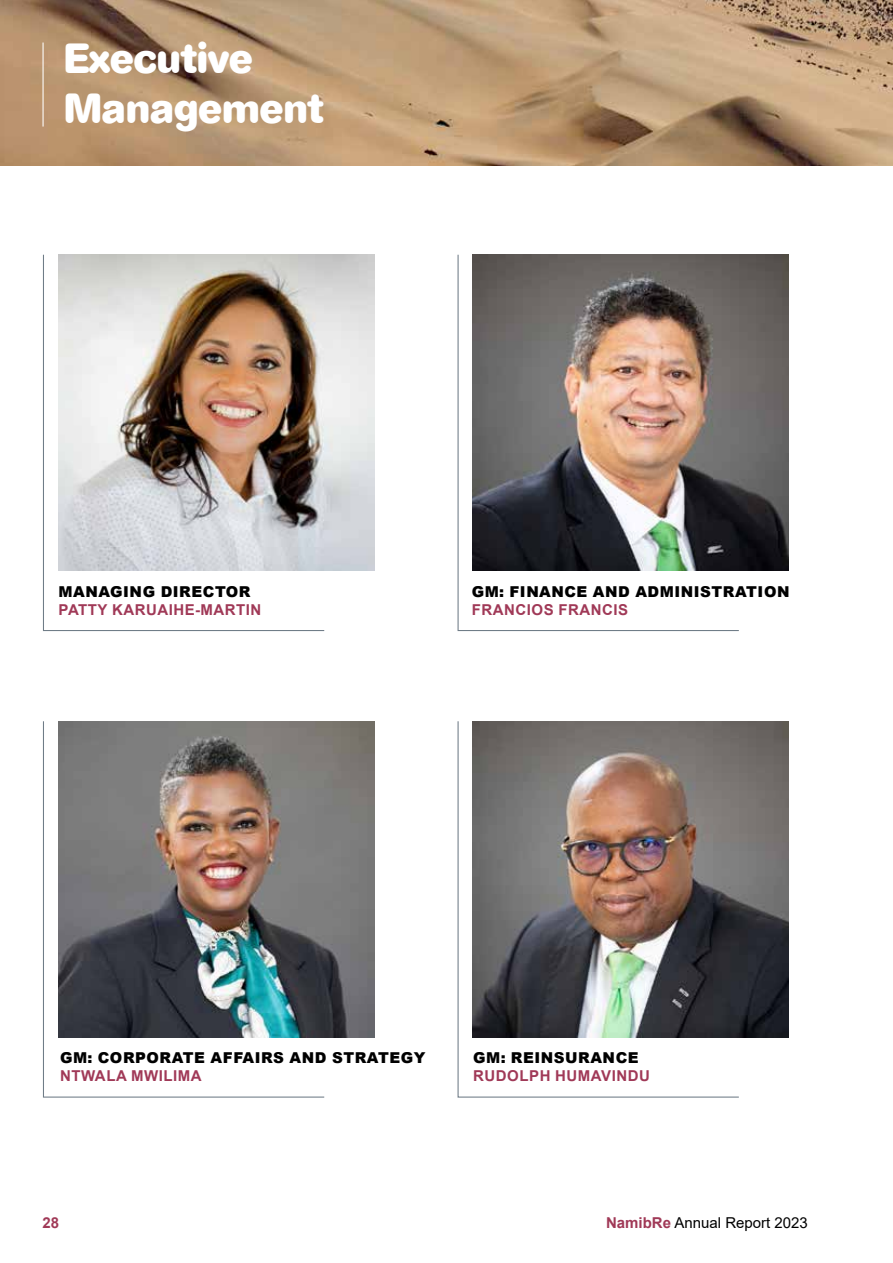
<style>
.page{position:relative;width:893px;height:1263px;background:#fff}
.page>*{position:absolute;margin:0;border:0;box-sizing:border-box;transform-origin:0 0}
.t1{font:700 42px/50.4px "AG Rounded";color:#fff}
.t2{font:900 15px "Arial";letter-spacing:.035em;color:#000}
.t3{font:700 15px "Arial";letter-spacing:.035em;color:#a03957}
.t4{font:15px "Arial";color:#000}
.s1{font-weight:700;color:#a03957}
</style>
<div class="page">
<img style="left:43px;top:254px;width:282px;height:378px">
<img style="left:740px;top:255px;width:49px;height:316px">
<img style="left:457px;top:254px;width:283px;height:378px">
<img style="left:325px;top:721px;width:49px;height:316px">
<img style="left:43px;top:721px;width:282px;height:377px">
<img style="left:740px;top:721px;width:49px;height:316px">
<img style="left:457px;top:721px;width:283px;height:377px">
<img style="left:0;top:0;width:893px;height:166px">
<hr style="left:43px;top:43px;width:1px;height:84px;background:#fff">
<h1 class="t1" style="left:64px;top:34px;width:261px">Executive<br>Management</h1>
<p class="t2" style="left:59px;top:580px;width:193px">MANAGING DIRECTOR</p>
<p class="t3" style="left:59px;top:599px;width:204px">PATTY KARUAIHE-MARTIN</p>
<p class="t2" style="left:472px;top:580px;width:319px">GM: FINANCE AND ADMINISTRATION</p>
<p class="t3" style="left:472px;top:599px;width:158px">FRANCIOS FRANCIS</p>
<p class="t2" style="left:60px;top:1047px;width:367px">GM: CORPORATE AFFAIRS AND STRATEGY</p>
<p class="t3" style="left:60px;top:1065px;width:143px">NTWALA MWILIMA</p>
<p class="t2" style="left:473px;top:1047px;width:167px">GM: REINSURANCE</p>
<p class="t3" style="left:473px;top:1065px;width:178px">RUDOLPH HUMAVINDU</p>
<p class="t3" style="left:43px;top:1212px;width:18px">28</p>
<p class="t4" style="left:606px;top:1212px;width:203px"><span class="s1">NamibRe</span> Annual Report 2023</p>
</div>
